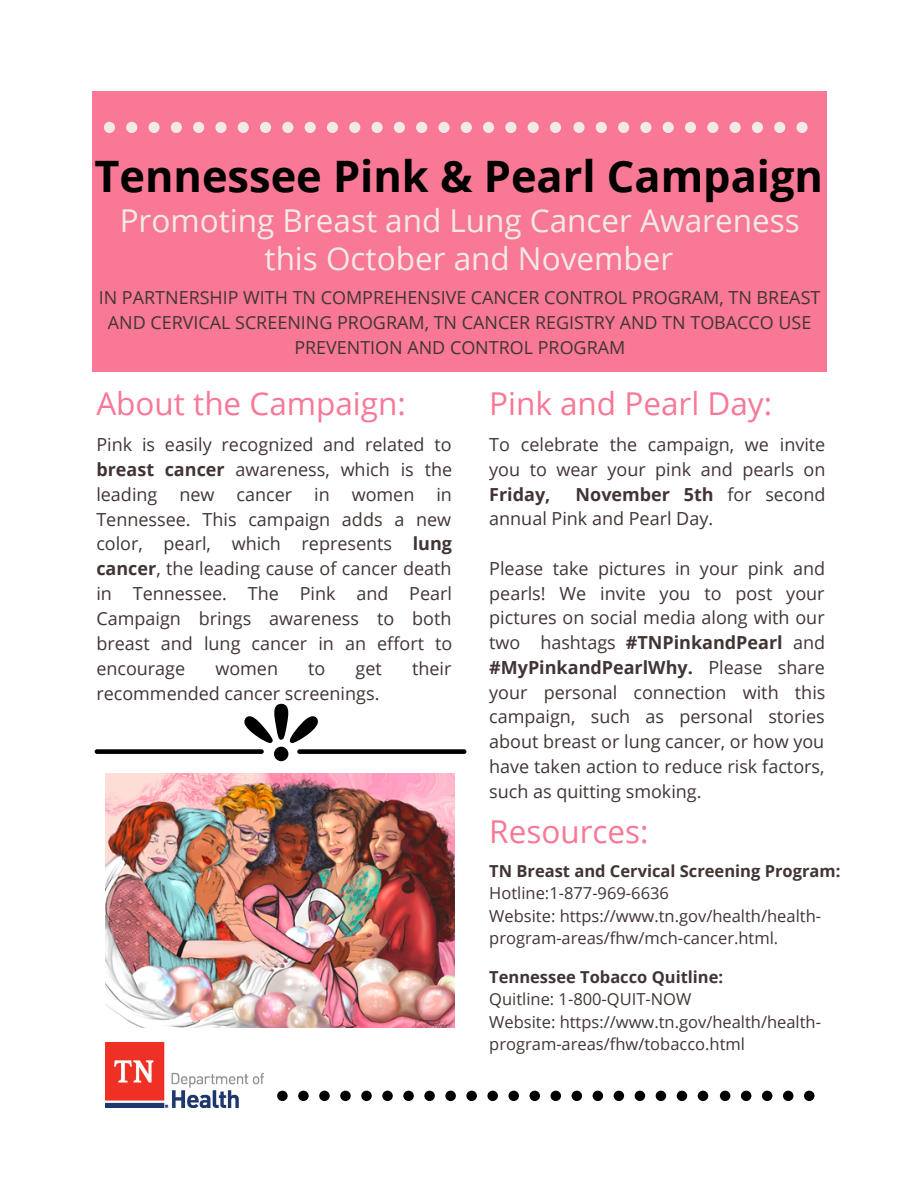
<style>
.page{position:relative;width:918px;height:1188px;background:#fff}
.page>*{position:absolute;margin:0;border:0;box-sizing:border-box;transform-origin:0 0}
.t1{font:700 43.35px "Open Sans";color:#000}
.t2{font:31.5px "Open Sans";color:#f3eae8}
.t3{font:31.5px "Open Sans";color:#f87896}
.t4{font:18px/24.8px "Open Sans";color:#413534;text-align:justify}
.t5{font:16.5px/22.5px "Open Sans";color:#413534}
.t6{font:700 16.5px "Open Sans";color:#413534}
.s1{font-weight:700}
</style>
<div class="page">
<div style="left:92px;top:92px;width:734px;height:280px;background:#f87896"></div>
<svg style="left:104px;top:122px;width:457px;height:11px"></svg>
<svg style="left:573px;top:122px;width:235px;height:11px"></svg>
<img style="left:106px;top:1042px;width:157px;height:65px">
<svg style="left:277px;top:1091px;width:431px;height:10px"></svg>
<svg style="left:720px;top:1091px;width:95px;height:10px"></svg>
<div style="left:274px;top:747px;width:14px;height:14px;background:#000;border-radius:50%"></div>
<svg style="left:244px;top:704px;width:74px;height:39px"></svg>
<div style="left:95px;top:749px;width:169px;height:5px;background:#000;border-radius:2px"></div>
<div style="left:297px;top:749px;width:169px;height:5px;background:#000;border-radius:2px"></div>
<img style="left:106px;top:773px;width:349px;height:254px">
<p class="t1" style="left:94px;top:146px;width:730px">Tennessee Pink &amp; Pearl Campaign</p>
<p class="t2" style="left:120px;top:198px;width:682px">Promoting Breast and Lung Cancer Awareness</p>
<p class="t2" style="left:265px;top:236px;width:410px">this October and November</p>
<p class="t4" style="left:99px;top:285px;width:723px;text-align:center">IN PARTNERSHIP WITH TN COMPREHENSIVE CANCER CONTROL PROGRAM, TN BREAST<br>AND CERVICAL SCREENING PROGRAM, TN CANCER REGISTRY AND TN TOBACCO USE<br>PREVENTION AND CONTROL PROGRAM</p>
<p class="t3" style="left:96px;top:381px;width:311px">About the Campaign:</p>
<p class="t3" style="left:489px;top:381px;width:284px">Pink and Pearl Day:</p>
<p class="t4" style="left:96px;top:431px;width:358px">Pink is easily recognized and related to <span class="s1">breast cancer</span> awareness, which is the leading new cancer in women in Tennessee. This campaign adds a new color, pearl, which represents <span class="s1">lung cancer</span>, the leading cause of cancer death in Tennessee. The Pink and Pearl Campaign brings awareness to both breast and lung cancer in an effort to encourage</p>
<p class="t4" style="left:215px;top:655px;width:64px">women</p>
<p class="t4" style="left:308px;top:655px;width:19px">to</p>
<p class="t4" style="left:356px;top:655px;width:28px">get</p>
<p class="t4" style="left:412px;top:655px;width:41px">their</p>
<p class="t4" style="left:96px;top:680px;width:285px">recommended cancer screenings.</p>
<p class="t4" style="left:489px;top:432px;width:338px">To celebrate the campaign, we invite you to wear your pink and pearls on <span class="s1">Friday,</span></p>
<p class="t4" style="left:489px;top:481px;width:338px;text-indent:86px"><span class="s1">November 5th</span> for second annual Pink and Pearl Day.</p>
<p class="t4" style="left:489px;top:555px;width:338px">Please take pictures in your pink and pearls! We invite you to post your pictures on social media along with our two hashtags <span class="s1">#TNPinkandPearl</span> and <span class="s1">#MyPinkandPearlWhy.</span> Please share your personal connection with this campaign, such as personal stories about breast or lung cancer, or how you have taken action to reduce risk factors, such as quitting smoking.</p>
<p class="t3" style="left:489px;top:809px;width:161px">Resources:</p>
<p class="t6" style="left:489px;top:859px;width:353px">TN Breast and Cervical Screening Program:</p>
<p class="t5" style="left:489px;top:882px;width:181px">Hotline:1-877-969-6636</p>
<p class="t5" style="left:489px;top:904px;width:333px">Website: https://www.tn.gov/health/health&shy;program-areas/fhw/mch-cancer.html.</p>
<p class="t6" style="left:489px;top:965px;width:235px">Tennessee Tobacco Quitline:</p>
<p class="t5" style="left:489px;top:988px;width:204px">Quitline: 1-800-QUIT-NOW</p>
<p class="t5" style="left:489px;top:1010px;width:333px">Website: https://www.tn.gov/health/health&shy;program-areas/fhw/tobacco.html</p>
</div>
